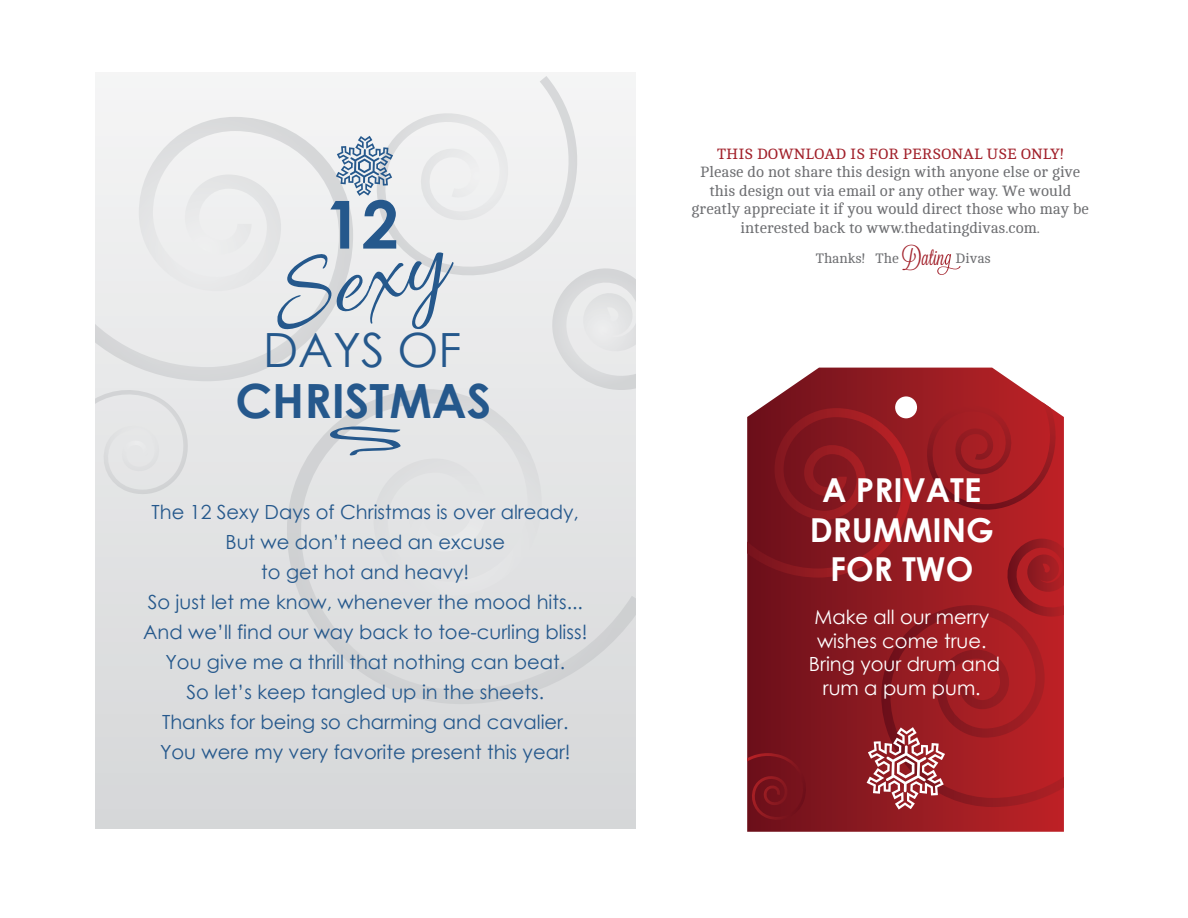
<style>
.page{position:relative;width:1188px;height:918px;background:#fff}
.page>*{position:absolute;margin:0;border:0;box-sizing:border-box;transform-origin:0 0}
.t1{font:103.2px "Allura";color:#25588c}
.t2{font:700 66.3px "Century Gothic";color:#25588c}
.t3{font:700 47.25px "Century Gothic";color:#25588c}
.t4{font:47.25px "Century Gothic";color:#25588c}
.t5{font:700 33px/39.6px "Century Gothic";color:#fff;text-align:center}
.t6{font:22.8px "Lavanderia";color:#a11f29}
.t7{font:19.5px/30px "Century Gothic";color:#25588c;text-align:center}
.t8{font:19.5px/23.4px "Century Gothic";color:#fff;text-align:center}
.t9{font:15.3px/18.3px "Cambo";color:#6e6f72;text-align:center}
.t10{font:15.3px "Cambo";color:#a11f29}
.t11{font:14.1px "Cambo";color:#6e6f72}
</style>
<div class="page">
<div style="left:95px;top:73px;width:540px;height:756px;background:linear-gradient(to bottom,#f5f5f5,#d6d7d8)"></div>
<svg style="left:95px;top:117px;width:258px;height:264px"></svg>
<svg style="left:287px;top:389px;width:348px;height:315px;background:#dfe0e1"></svg>
<svg style="left:545px;top:262px;width:90px;height:128px;background:#e3e4e5"></svg>
<svg style="left:366px;top:76px;width:219px;height:212px"></svg>
<svg style="left:95px;top:386px;width:100px;height:114px;background:#e3e4e5"></svg>
<svg style="left:328px;top:424px;width:75px;height:32px;background:#b3c1ce"></svg>
<svg style="left:336px;top:136px;width:57px;height:60px"></svg>
<svg style="left:747px;top:368px;width:317px;height:464px"></svg>
<svg style="left:747px;top:400px;width:317px;height:424px;background:#951d24"></svg>
<div style="left:895px;top:396px;width:22px;height:22px;background:#fff;border-radius:50%"></div>
<svg style="left:937px;top:254px;width:24px;height:21px"></svg>
<h2 class="t2" style="left:325px;top:183px;width:76px">12</h2>
<h1 class="t1" style="left:255px;top:249px;width:181px;rotate:-16deg">Sexy</h1>
<h3 class="t4" style="left:263px;top:317px;width:200px">DAYS OF</h3>
<h3 class="t3" style="left:236px;top:371px;width:257px">CHRISTMAS</h3>
<p class="t7" style="left:143px;top:497px;width:446px">The 12 Sexy Days of Christmas is over already, But we don’t need an excuse<br>to get hot and heavy!<br>So just let me know, whenever the mood hits...<br>And we’ll find our way back to toe-curling bliss!<br>You give me a thrill that nothing can beat.<br>So let’s keep tangled up in the sheets.<br>Thanks for being so charming and cavalier.<br>You were my very favorite present this year!</p>
<p class="t10" style="left:717px;top:146px;width:348px">THIS DOWNLOAD IS FOR PERSONAL USE ONLY!</p>
<p class="t9" style="left:692px;top:163px;width:399px">Please do not share this design with anyone else or give this design out via email or any other way. We would greatly appreciate it if you would direct those who may be interested back to www.thedatingdivas.com.</p>
<p class="t11" style="left:816px;top:251px;width:85px">Thanks! The</p>
<p class="t11" style="left:956px;top:251px;width:37px">Divas</p>
<p class="t6" style="left:901px;top:243px;width:45px">Datin</p>
<h3 class="t5" style="left:810px;top:469px;width:186px">A PRIVATE<br>DRUMMING<br>FOR TWO</h3>
<p class="t8" style="left:809px;top:605px;width:193px">Make all our merry wishes come true.<br>Bring your drum and rum a pum pum.</p>
</div>
